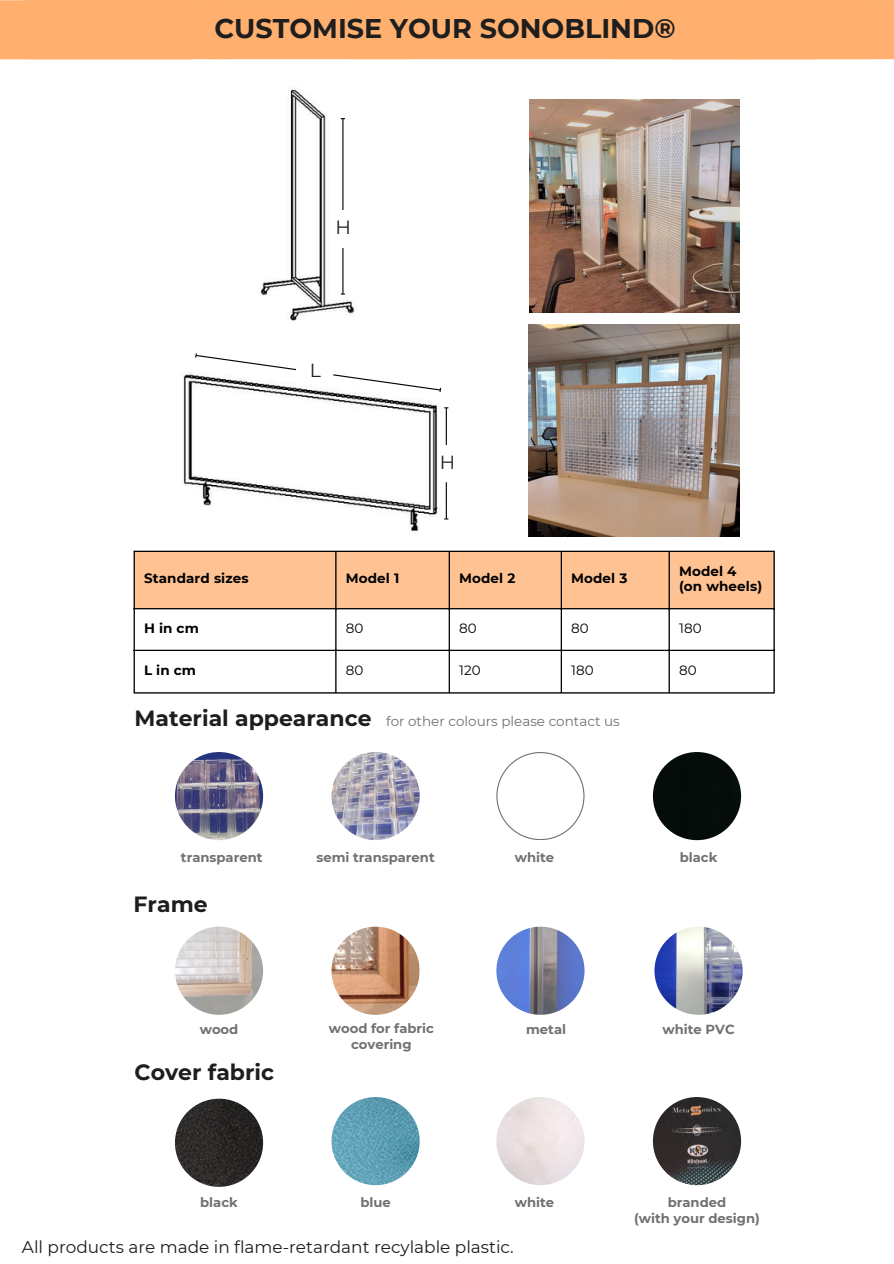
<style>
.page{position:relative;width:894px;height:1264px;background:#fff}
.page>*{position:absolute;margin:0;border:0;box-sizing:border-box;transform-origin:0 0}
.t1{font:700 27px "Montserrat";color:#1e1e1e}
.t2{font:700 22.05px "Montserrat";color:#1e1e1e}
.t3{font:19.05px "Montserrat";color:#1e1e1e}
.t4{font:18.9px "Montserrat";color:#1e1e1e}
.t5{font:16.95px "Montserrat";color:#1e1e1e}
.t6{font:700 13.5px "Montserrat";letter-spacing:.01em;color:#000}
.t7{font:13.5px "Montserrat";color:#717073}
.t8{font:13.5px "Montserrat";letter-spacing:.01em;color:#000}
.t9{font:700 13.2px/16.5px "Montserrat";color:#717073;text-align:center}
</style>
<div class="page">
<img style="left:175px;top:752px;width:88px;height:88px;border-radius:50%">
<img style="left:331px;top:752px;width:88px;height:88px;border-radius:50%">
<svg style="left:496px;top:752px;width:88px;height:87px"></svg>
<div style="left:652px;top:752px;width:88px;height:88px;background:#050c09;border-radius:50%"></div>
<img style="left:175px;top:926px;width:88px;height:88px;border-radius:50%">
<img style="left:331px;top:926px;width:88px;height:88px;border-radius:50%">
<img style="left:496px;top:926px;width:88px;height:88px;border-radius:50%">
<img style="left:175px;top:1098px;width:88px;height:88px;border-radius:50%">
<img style="left:331px;top:1096px;width:88px;height:89px;border-radius:50%">
<img style="left:496px;top:1096px;width:88px;height:89px;border-radius:50%">
<img style="left:654px;top:926px;width:88px;height:88px;border-radius:50%">
<img style="left:652px;top:1096px;width:88px;height:89px;border-radius:50%">
<div style="left:0;top:0;width:893px;height:59px;background:#ffaf6e"></div>
<img style="left:528px;top:324px;width:211px;height:213px">
<img style="left:183px;top:373px;width:263px;height:158px">
<img style="left:261px;top:89px;width:94px;height:232px">
<img style="left:529px;top:100px;width:210px;height:212px">
<div style="left:135px;top:552px;width:638px;height:56px;background:#ffc393"></div>
<hr style="left:133px;top:552px;width:2px;height:140px;background:#000">
<hr style="left:335px;top:552px;width:1px;height:140px;background:#000">
<hr style="left:448px;top:552px;width:2px;height:140px;background:#000">
<hr style="left:560px;top:552px;width:2px;height:140px;background:#000">
<hr style="left:668px;top:552px;width:1px;height:140px;background:#000">
<hr style="left:773px;top:552px;width:1px;height:140px;background:#000">
<hr style="left:133px;top:550px;width:641px;height:2px;background:#000">
<hr style="left:133px;top:608px;width:641px;height:1px;background:#000">
<hr style="left:133px;top:649px;width:641px;height:2px;background:#000">
<hr style="left:133px;top:692px;width:641px;height:1px;background:#000">
<hr style="left:342px;top:119px;width:1px;height:175px;background:#000">
<hr style="left:445px;top:408px;width:2px;height:110px;background:#000">
<svg style="left:194px;top:353px;width:247px;height:40px"></svg>
<svg style="left:332px;top:210px;width:23px;height:37px"></svg>
<svg style="left:439px;top:445px;width:8px;height:37px"></svg>
<p class="t1" style="left:214px;top:12px;width:462px">CUSTOMISE YOUR SONOBLIND®</p>
<h4 class="t3" style="left:335px;top:215px;width:17px">H</h4>
<h4 class="t4" style="left:309px;top:359px;width:13px">L</h4>
<h4 class="t4" style="left:439px;top:451px;width:17px">H</h4>
<p class="t6" style="left:144px;top:570px;width:106px">Standard sizes</p>
<p class="t6" style="left:345px;top:570px;width:55px">Model 1</p>
<p class="t6" style="left:459px;top:570px;width:58px">Model 2</p>
<p class="t6" style="left:571px;top:570px;width:58px">Model 3</p>
<p class="t6" style="left:678px;top:562px;width:59px">Model 4</p>
<p class="t6" style="left:678px;top:578px;width:85px">(on wheels)</p>
<p class="t6" style="left:144px;top:620px;width:56px">H in cm</p>
<p class="t8" style="left:345px;top:620px;width:19px">80</p>
<p class="t8" style="left:459px;top:620px;width:19px">80</p>
<p class="t8" style="left:571px;top:620px;width:19px">80</p>
<p class="t8" style="left:678px;top:620px;width:24px">180</p>
<p class="t6" style="left:144px;top:661px;width:54px">L in cm</p>
<p class="t8" style="left:345px;top:661px;width:19px">80</p>
<p class="t8" style="left:459px;top:661px;width:23px">120</p>
<p class="t8" style="left:571px;top:661px;width:24px">180</p>
<p class="t8" style="left:678px;top:661px;width:19px">80</p>
<p class="t2" style="left:134px;top:704px;width:238px">Material appearance</p>
<p class="t7" style="left:386px;top:712px;width:235px">for other colours please contact us</p>
<p class="t9" style="left:181px;top:848px;width:83px">transparent</p>
<h2 class="t9" style="left:316px;top:848px;width:120px">semi transparent</h2>
<p class="t2" style="left:133px;top:890px;width:75px">Frame</p>
<p class="t9" style="left:514px;top:848px;width:41px">white</p>
<h4 class="t9" style="left:679px;top:848px;width:39px">black</h4>
<p class="t9" style="left:200px;top:1020px;width:40px">wood</p>
<h4 class="t9" style="left:329px;top:1019px;width:107px">wood for fabric covering</h4>
<p class="t9" style="left:526px;top:1020px;width:41px">metal</p>
<p class="t2" style="left:134px;top:1058px;width:141px">Cover fabric</p>
<p class="t9" style="left:200px;top:1193px;width:39px">black</p>
<h4 class="t9" style="left:360px;top:1193px;width:32px">blue</h4>
<h4 class="t9" style="left:514px;top:1193px;width:41px">white</h4>
<p class="t5" style="left:22px;top:1236px;width:493px">All products are made in flame-retardant recylable plastic.</p>
<h2 class="t9" style="left:662px;top:1020px;width:74px">white PVC</h2>
<p class="t9" style="left:634px;top:1193px;width:127px">branded<br>(with your design)</p>
</div>
